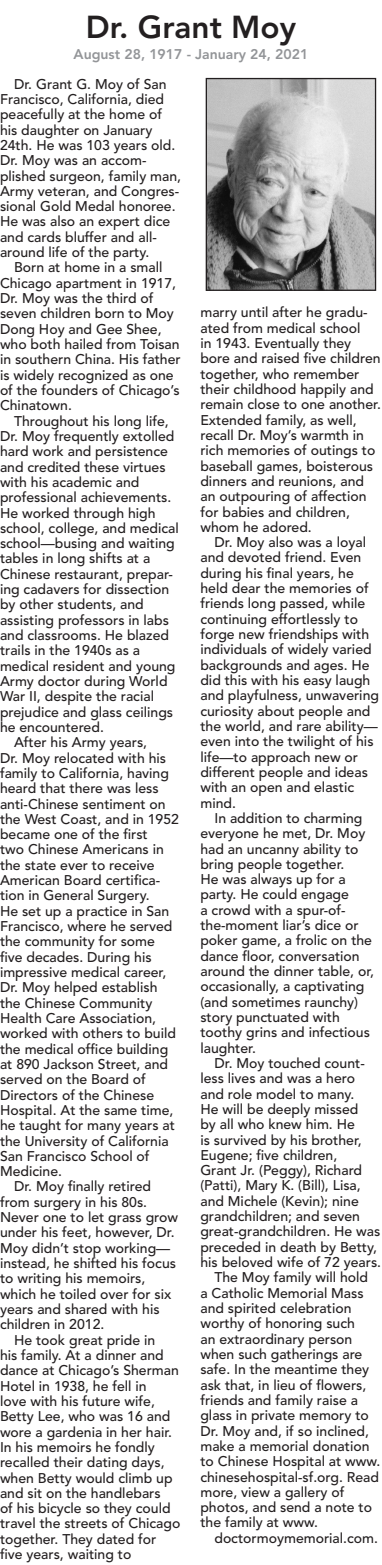
<style>
.page{position:relative;width:382px;height:1565px;background:#fff}
.page>*{position:absolute;margin:0;border:0;box-sizing:border-box;transform-origin:0 0}
.Name_of_Deceased{font:800 31.5px "Avenir";color:#231f20}
.Text_of_Notice{font:500 14px/15.4px "Avenir";color:#231f20}
.Optional_Birth_and_D{font:800 14px "Avenir";color:#939598}
</style>
<div class="page">
<img style="left:207px;top:80px;width:167px;height:209px">
<div style="left:205px;top:78px;width:171px;height:213px;border:1px solid #231f20"></div>
<p class="Name_of_Deceased" style="left:86px;top:8px;width:211px">Dr. Grant Moy</p>
<p class="Optional_Birth_and_D" style="left:74px;top:45px;width:236px">August 28, 1917 - January 24, 2021</p>
<p class="Text_of_Notice" style="left:0;top:76px;width:182px;text-indent:14px">Dr. Grant G. Moy of San<br>Francisco, California, died peacefully at the home of his daughter on January<br>24th. He was 103 years old.<br>Dr. Moy was an accom&shy;plished surgeon, family man,<br>Army veteran, and Congres&shy;sional Gold Medal honoree.<br>He was also an expert dice and cards bluffer and all&shy;around life of the party.</p>
<p class="Text_of_Notice" style="left:0;top:260px;width:182px;text-indent:14px">Born at home in a small<br>Chicago apartment in 1917,<br>Dr. Moy was the third of seven children born to Moy<br>Dong Hoy and Gee Shee, who both hailed from Toisan in southern China. His father is widely recognized as one of the founders of Chicago’s<br>Chinatown.</p>
<p class="Text_of_Notice" style="left:0;top:413px;width:180px;text-indent:14px">Throughout his long life,<br>Dr. Moy frequently extolled hard work and persistence and credited these virtues with his academic and professional achievements.<br>He worked through high school, college, and medical school—busing and waiting tables in long shifts at a<br>Chinese restaurant, prepar&shy;ing cadavers for dissection by other students, and assisting professors in labs and classrooms. He blazed trails in the 1940s as a medical resident and young<br>Army doctor during World<br>War II, despite the racial prejudice and glass ceilings he encountered.</p>
<p class="Text_of_Notice" style="left:0;top:735px;width:180px;text-indent:14px">After his Army years,<br>Dr. Moy relocated with his family to California, having heard that there was less anti-Chinese sentiment on the West Coast, and in 1952 became one of the first<br>two Chinese Americans in the state ever to receive<br>American Board certifica&shy;tion in General Surgery.<br>He set up a practice in San<br>Francisco, where he served the community for some five decades. During his impressive medical career,<br>Dr. Moy helped establish the Chinese Community<br>Health Care Association, worked with others to build the medical office building at 890 Jackson Street, and served on the Board of<br>Directors of the Chinese<br>Hospital. At the same time, he taught for many years at the University of California<br>San Francisco School of<br>Medicine.</p>
<p class="Text_of_Notice" style="left:0;top:1179px;width:179px;text-indent:14px">Dr. Moy finally retired from surgery in his 80s.<br>Never one to let grass grow under his feet, however, Dr.<br>Moy didn’t stop working— instead, he shifted his focus to writing his memoirs, which he toiled over for six years and shared with his children in 2012.</p>
<p class="Text_of_Notice" style="left:0;top:1332px;width:182px;text-indent:14px">He took great pride in<br>his family. At a dinner and dance at Chicago’s Sherman<br>Hotel in 1938, he fell in<br>love with his future wife,<br>Betty Lee, who was 16 and wore a gardenia in her hair.<br>In his memoirs he fondly recalled their dating days, when Betty would climb up and sit on the handlebars<br>of his bicycle so they could travel the streets of Chicago together. They dated for five years, waiting to</p>
<p class="Text_of_Notice" style="left:200px;top:305px;width:182px">marry until after he gradu&shy;ated from medical school<br>in 1943. Eventually they bore and raised five children together, who remember their childhood happily and remain close to one another.<br>Extended family, as well, recall Dr. Moy’s warmth in rich memories of outings to baseball games, boisterous dinners and reunions, and an outpouring of affection for babies and children, whom he adored.</p>
<p class="Text_of_Notice" style="left:200px;top:535px;width:180px;text-indent:14px">Dr. Moy also was a loyal and devoted friend. Even during his final years, he held dear the memories of friends long passed, while continuing effortlessly to forge new friendships with individuals of widely varied backgrounds and ages. He did this with his easy laugh and playfulness, unwavering curiosity about people and the world, and rare ability— even into the twilight of his life—to approach new or different people and ideas with an open and elastic mind.</p>
<p class="Text_of_Notice" style="left:200px;top:810px;width:175px;text-indent:14px">In addition to charming everyone he met, Dr. Moy had an uncanny ability to bring people together.<br>He was always up for a party. He could engage<br>a crowd with a spur-of&shy;the-moment liar’s dice or poker game, a frolic on the dance floor, conversation around the dinner table, or, occasionally, a captivating (and sometimes raunchy) story punctuated with toothy grins and infectious laughter.</p>
<p class="Text_of_Notice" style="left:200px;top:1055px;width:182px;text-indent:14px">Dr. Moy touched count&shy;less lives and was a hero and role model to many.<br>He will be deeply missed<br>by all who knew him. He<br>is survived by his brother,<br>Eugene; five children,<br>Grant Jr. (Peggy), Richard (Patti), Mary K. (Bill), Lisa, and Michele (Kevin); nine grandchildren; and seven great-grandchildren. He was preceded in death by Betty, his beloved wife of 72 years.</p>
<p class="Text_of_Notice" style="left:200px;top:1270px;width:181px;text-indent:14px">The Moy family will hold<br>a Catholic Memorial Mass and spirited celebration worthy of honoring such<br>an extraordinary person when such gatherings are safe. In the meantime they ask that, in lieu of flowers, friends and family raise a glass in private memory to<br>Dr. Moy and, if so inclined, make a memorial donation to Chinese Hospital at www. chinesehospital-sf.org. Read more, view a gallery of photos, and send a note to the family at www.</p>
<p class="Text_of_Notice" style="left:214px;top:1530px;width:165px">doctormoymemorial.com.</p>
</div>
